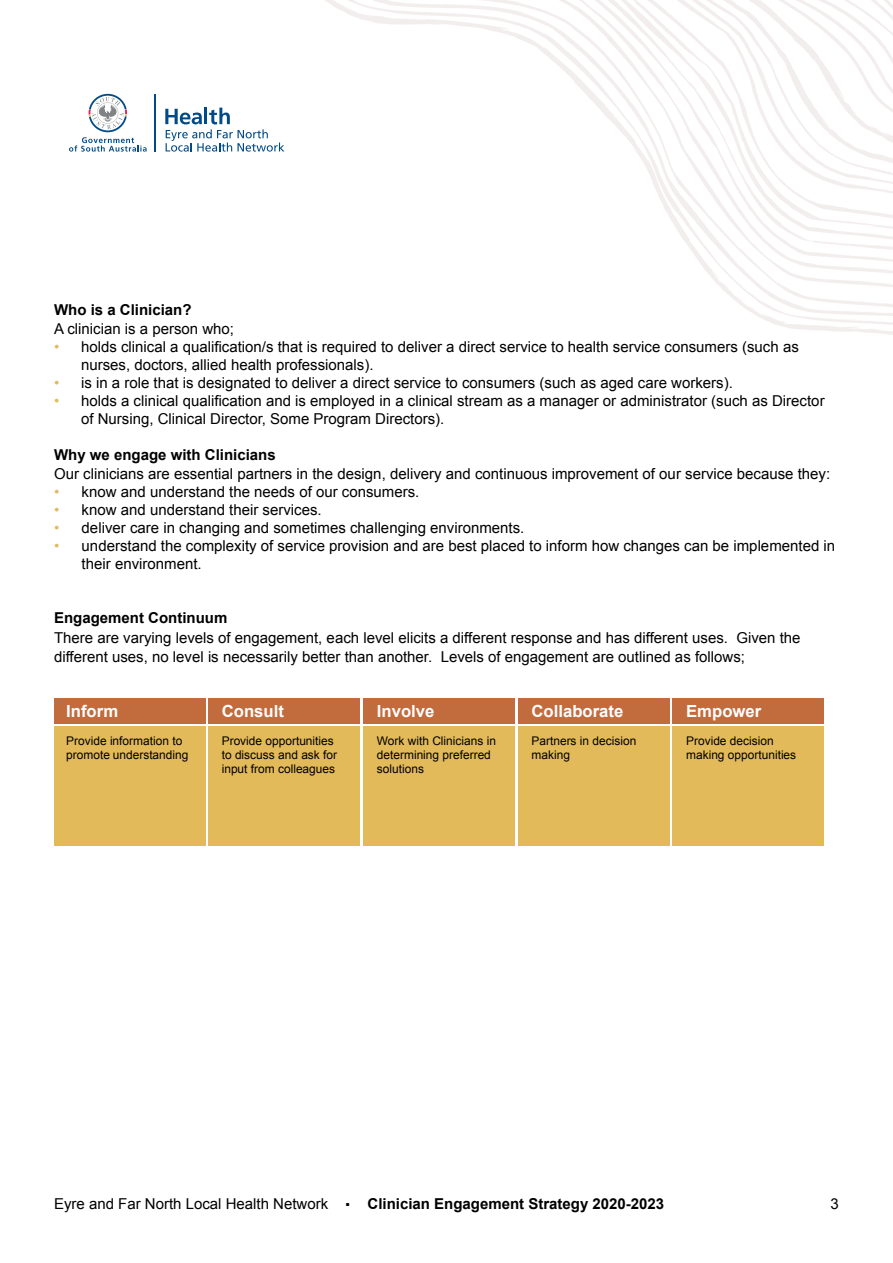
<style>
.page{position:relative;width:893px;height:1263px;background:#fff}
.page>*{position:absolute;margin:0;border:0;box-sizing:border-box;transform-origin:0 0}
.t1{font:700 16.65px "Arial";color:#fff}
.t2{font:15px/18px "Arial";color:#000}
.t3{font:700 15px "Arial";color:#000}
.t4{font:12px/14.2px "Arial";color:#000}
.s1{color:#e3ba59}
.s2{font-weight:400}
</style>
<div class="page">
<svg style="left:325px;top:0;width:568px;height:335px"></svg>
<svg style="left:165px;top:108px;width:119px;height:44px"></svg>
<svg style="left:69px;top:94px;width:78px;height:58px"></svg>
<hr style="left:155px;top:94px;width:1px;height:57px;background:#004a87">
<div style="left:54px;top:699px;width:151px;height:25px;background:#c26b3d"></div>
<div style="left:54px;top:726px;width:151px;height:120px;background:#e3ba59"></div>
<div style="left:209px;top:699px;width:151px;height:25px;background:#c26b3d"></div>
<div style="left:209px;top:726px;width:151px;height:120px;background:#e3ba59"></div>
<div style="left:363px;top:699px;width:152px;height:25px;background:#c26b3d"></div>
<div style="left:363px;top:726px;width:152px;height:120px;background:#e3ba59"></div>
<div style="left:518px;top:699px;width:151px;height:25px;background:#c26b3d"></div>
<div style="left:518px;top:726px;width:151px;height:120px;background:#e3ba59"></div>
<div style="left:672px;top:699px;width:152px;height:25px;background:#c26b3d"></div>
<div style="left:672px;top:726px;width:152px;height:120px;background:#e3ba59"></div>
<p class="t3" style="left:54px;top:300px;width:139px">Who is a Clinician?</p>
<p class="t2" style="left:54px;top:320px;width:182px">A clinician is a person who;</p>
<p class="t2" style="left:81px;top:338px;width:719px;text-indent:-27px"><span class="s1">•</span> holds clinical a qualification/s that is required to deliver a direct service to health service consumers (such as nurses, doctors, allied health professionals).</p>
<p class="t2" style="left:54px;top:374px;width:680px"><span class="s1">•</span> is in a role that is designated to deliver a direct service to consumers (such as aged care workers).</p>
<p class="t2" style="left:81px;top:392px;width:745px;text-indent:-27px"><span class="s1">•</span> holds a clinical qualification and is employed in a clinical stream as a manager or administrator (such as Director of Nursing, Clinical Director, Some Program Directors).</p>
<p class="t3" style="left:54px;top:445px;width:223px">Why we engage with Clinicians</p>
<p class="t2" style="left:54px;top:465px;width:778px">Our clinicians are essential partners in the design, delivery and continuous improvement of our service because they:</p>
<p class="t2" style="left:54px;top:483px;width:367px"><span class="s1">•</span> know and understand the needs of our consumers.</p>
<p class="t2" style="left:54px;top:501px;width:269px"><span class="s1">•</span> know and understand their services.</p>
<p class="t2" style="left:54px;top:519px;width:472px"><span class="s1">•</span> deliver care in changing and sometimes challenging environments.</p>
<p class="t2" style="left:82px;top:537px;width:755px;text-indent:-28px"><span class="s1">•</span> understand the complexity of service provision and are best placed to inform how changes can be implemented in their environment.</p>
<p class="t3" style="left:54px;top:608px;width:175px">Engagement Continuum</p>
<p class="t2" style="left:54px;top:628px;width:748px;line-height:19.2px">There are varying levels of engagement, each level elicits a different response and has different uses. Given the different uses, no level is necessarily better than another. Levels of engagement are outlined as follows;</p>
<p class="t1" style="left:66px;top:700px;width:53px">Inform</p>
<p class="t4" style="left:66px;top:733px;width:124px">Provide information to promote understanding</p>
<p class="t1" style="left:222px;top:700px;width:64px">Consult</p>
<p class="t4" style="left:222px;top:733px;width:117px">Provide opportunities to discuss and ask for input from colleagues</p>
<p class="t1" style="left:377px;top:700px;width:59px">Involve</p>
<p class="t4" style="left:377px;top:733px;width:121px">Work with Clinicians in determining preferred solutions</p>
<p class="t1" style="left:531px;top:700px;width:93px">Collaborate</p>
<p class="t4" style="left:531px;top:733px;width:106px">Partners in decision making</p>
<p class="t1" style="left:686px;top:700px;width:77px">Empower</p>
<p class="t4" style="left:686px;top:733px;width:112px">Provide decision making opportunities</p>
<p class="t3" style="left:54px;top:1194px;width:612px"><span class="s2">Eyre and Far North Local Health Network</span> <sup>.</sup> Clinician Engagement Strategy 2020-2023</p>
<p class="t2" style="left:831px;top:1195px;width:10px">3</p>
</div>
